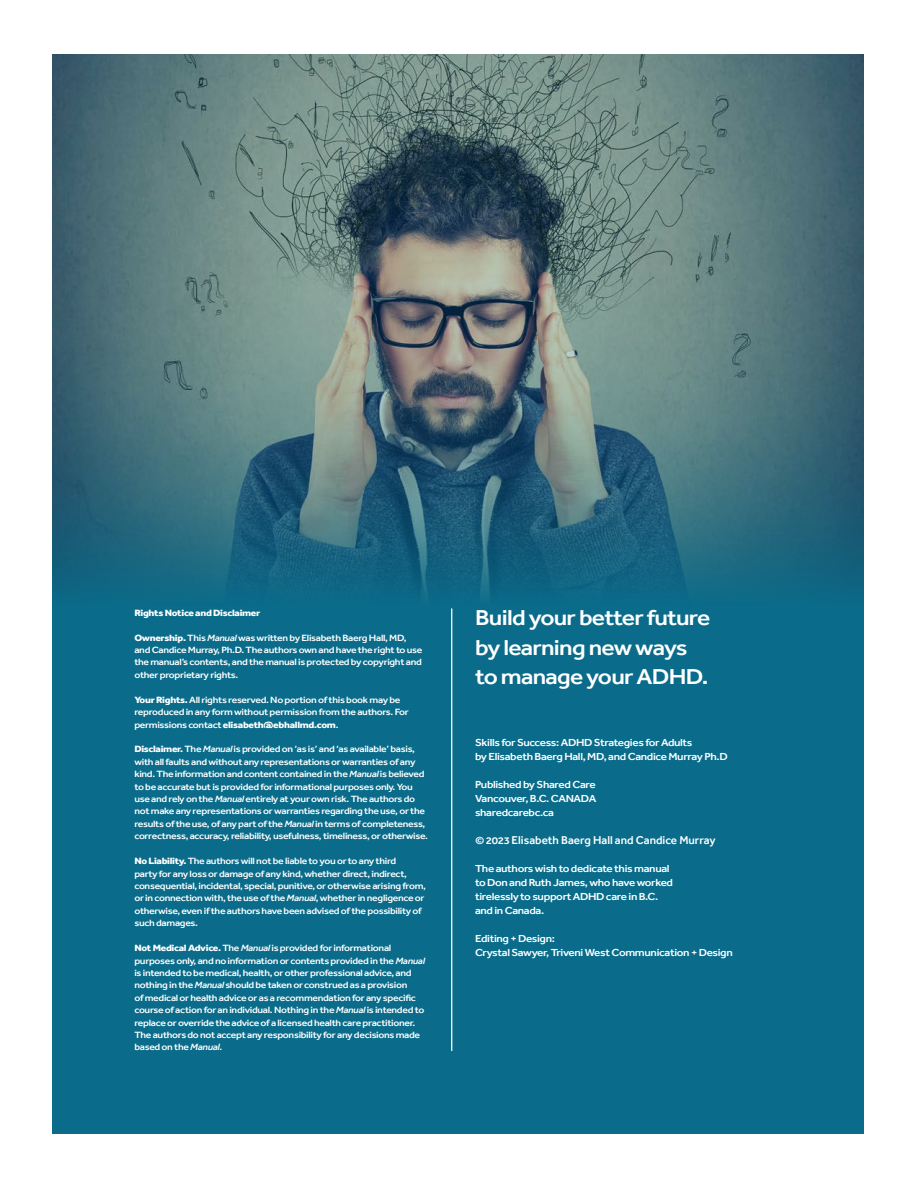
<style>
.page{position:relative;width:918px;height:1188px;background:#fff}
.page>*{position:absolute;margin:0;border:0;box-sizing:border-box;transform-origin:0 0}
.t1{font:500 22.2px/29.5px "Effra";letter-spacing:-.03em;color:#fff;scale:1.11 1}
.t2{font:500 11.7px "Effra";color:#fff}
.t3{font:500 10.5px/14px "Effra";letter-spacing:-.03em;color:#fff;scale:1.11 1}
.t4{font:500 9.3px/12.5px "Effra";letter-spacing:-.03em;color:#fff;scale:1.11 1}
.t5{font:800 9.3px "Effra";letter-spacing:-.03em;color:#fff;scale:1.11 1}
.s1{font-weight:800}
.s2{font-style:italic}
.s3{font-size:10.5px}
</style>
<div class="page">
<div style="left:53px;top:54px;width:811px;height:1080px;background:#0a6c8a"></div>
<hr style="left:451px;top:609px;width:1px;height:442px;background:#fff">
<img style="left:53px;top:54px;width:811px;height:571px">
<p class="t5" style="left:134px;top:607px;width:115px">Rights Notice and Disclaimer</p>
<p class="t4" style="left:134px;top:631px;width:261px"><span class="s1">Ownership.</span> This <span class="s2">Manual</span> was written by Elisabeth Baerg Hall, MD, and Candice Murray, Ph.D. The authors own and have the right to use the manual’s contents, and the manual is protected by copyright and other proprietary rights.</p>
<p class="t4" style="left:134px;top:693px;width:249px"><span class="s1">Your Rights.</span> All rights reserved. No portion of this book may be reproduced in any form without permission from the authors. For permissions contact <span class="s1">elisabeth@ebhallmd.com</span>.</p>
<p class="t4" style="left:134px;top:743px;width:266px"><span class="s1">Disclaimer.</span> The <span class="s2">Manual</span> is provided on ‘as is’ and ‘as available’ basis, with all faults and without any representations or warranties of any kind. The information and content contained in the <span class="s2">Manual</span> is believed to be accurate but is provided for informational purposes only. You use and rely on the <span class="s2">Manual</span> entirely at your own risk. The authors do not make any representations or warranties regarding the use, or the results of the use, of any part of the <span class="s2">Manual</span> in terms of completeness, correctness, accuracy, reliability, usefulness, timeliness, or otherwise.</p>
<p class="t4" style="left:134px;top:855px;width:264px"><span class="s1">No Liability.</span> The authors will not be liable to you or to any third<br>party for any loss or damage of any kind, whether direct, indirect, consequential, incidental, special, punitive, or otherwise arising from, or in connection with, the use of the <span class="s2">Manual</span>, whether in negligence or otherwise, even if the authors have been advised of the possibility of such damages.</p>
<p class="t4" style="left:134px;top:942px;width:263px"><span class="s1">Not Medical Advice.</span> The <span class="s2">Manual</span> is provided for informational purposes only, and no information or contents provided in the <span class="s2">Manual </span>is intended to be medical, health, or other professional advice, and nothing in the <span class="s2">Manual</span> should be taken or construed as a provision<br>of medical or health advice or as a recommendation for any specific course of action for an individual. Nothing in the <span class="s2">Manual</span> is intended to replace or override the advice of a licensed health care practitioner.<br>The authors do not accept any responsibility for any decisions made based on the <span class="s2">Manual</span>.</p>
<p class="t1" style="left:475px;top:603px;width:214px">Build your better future by learning new ways to manage your ADHD.</p>
<p class="t3" style="left:475px;top:735px;width:229px">Skills for Success: ADHD Strategies for Adults<br>by Elisabeth Baerg Hall, MD, and Candice Murray Ph.D</p>
<p class="t3" style="left:475px;top:777px;width:110px">Published by Shared Care</p>
<p class="t3" style="left:475px;top:791px;width:111px">Vancouver, B.C. CANADA</p>
<p class="t3" style="left:475px;top:805px;width:73px">sharedcarebc.ca</p>
<p class="t2" style="left:475px;top:833px;width:242px"><span class="s3">© 2023</span> Elisabeth Baerg Hall and Candice Murray</p>
<p class="t3" style="left:475px;top:861px;width:180px">The authors wish to dedicate this manual to Don and Ruth James, who have worked tirelessly to support ADHD care in B.C. and in Canada.</p>
<p class="t3" style="left:475px;top:931px;width:234px">Editing + Design:<br>Crystal Sawyer, Triveni West Communication + Design</p>
</div>
